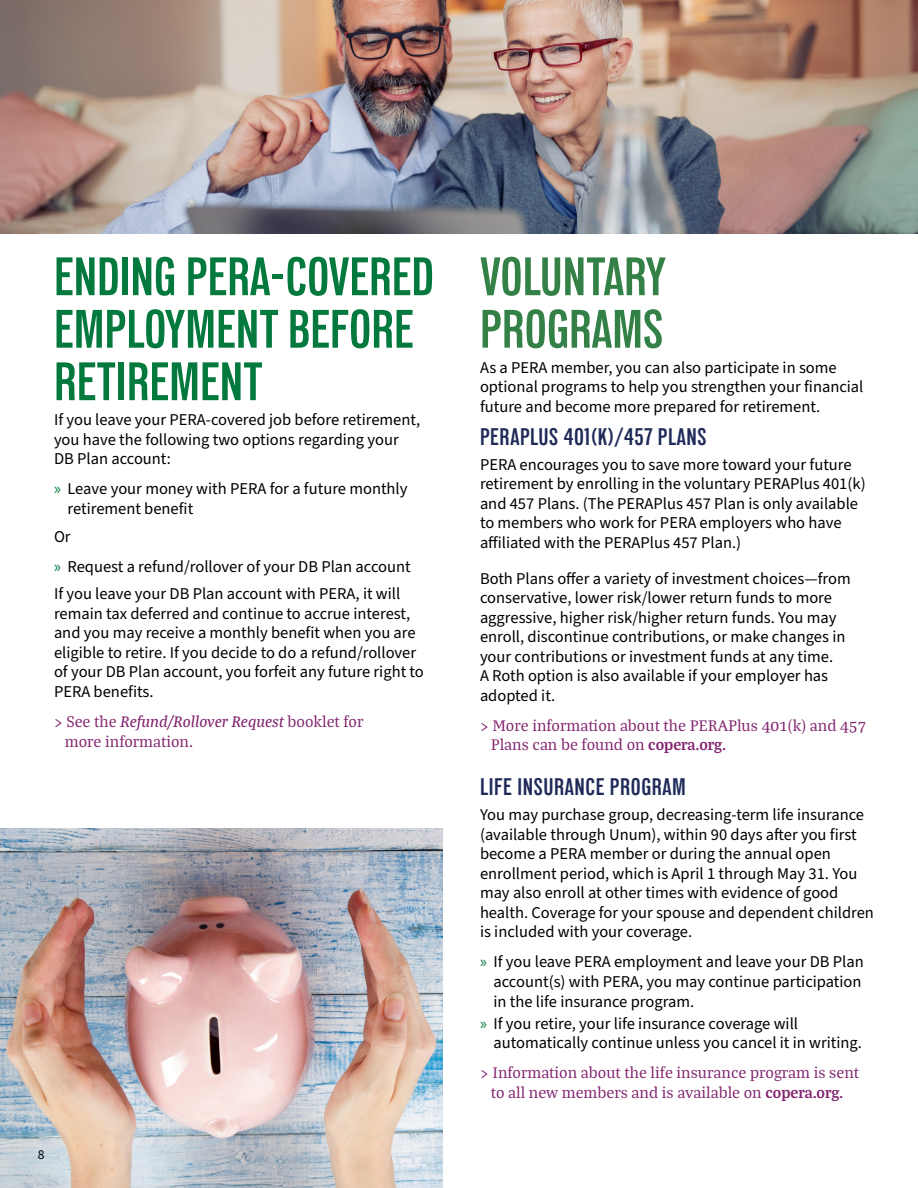
<style>
.page{position:relative;width:918px;height:1188px;background:#fff}
.page>*{position:absolute;margin:0;border:0;box-sizing:border-box;transform-origin:0 0}
.Subhead{font:600 condensed 54px/52.5px "Lorimer No 2";color:#03793e}
.Major_Header{font:600 condensed 54px/52.5px "Lorimer No 2";color:#348148}
.Minor_subhead{font:600 condensed 24px "Lorimer No 2";letter-spacing:.025em;color:#1f2a59}
.Body_Copy{font:16.5px/19.5px "Source Sans Pro";color:#000}
.Callout_copy{font:16.5px/19.5px "Bagatela";color:#82246e}
.t1{font:13.5px "Source Sans Pro";color:#000}
.s1{font-family:"Myriad Pro";color:#03793e}
.s2{font-weight:500;font-style:italic}
.s3{font-weight:700}
</style>
<div class="page">
<img style="left:0;top:828px;width:443px;height:360px">
<img style="left:0;top:0;width:918px;height:234px">
<h2 class="Subhead" style="left:54px;top:249px;width:382px">ENDING PERA-COVERED<br>EMPLOYMENT BEFORE<br>RETIREMENT</h2>
<p class="Body_Copy" style="left:54px;top:410px;width:368px">If you leave your PERA-covered job before retirement, you have the following two options regarding your<br>DB Plan account:</p>
<p class="Body_Copy" style="left:68px;top:480px;width:342px;text-indent:-14px"><span class="s1">»</span> Leave your money with PERA for a future monthly retirement benefit</p>
<p class="Body_Copy" style="left:54px;top:527px;width:18px">Or</p>
<p class="Body_Copy" style="left:54px;top:557px;width:358px"><span class="s1">»</span> Request a refund/rollover of your DB Plan account</p>
<p class="Body_Copy" style="left:54px;top:585px;width:371px">If you leave your DB Plan account with PERA, it will remain tax deferred and continue to accrue interest, and you may receive a monthly benefit when you are eligible to retire. If you decide to do a refund/rollover of your DB Plan account, you forfeit any future right to PERA benefits.</p>
<p class="Callout_copy" style="left:65px;top:711px;width:300px;text-indent:-11px">&gt; See the <span class="s2">Refund/Rollover Request</span> booklet for more information.</p>
<p class="t1" style="left:38px;top:1146px;width:8px">8</p>
<h1 class="Major_Header" style="left:480px;top:249px;width:188px">VOLUNTARY<br>PROGRAMS</h1>
<p class="Body_Copy" style="left:480px;top:358px;width:385px">As a PERA member, you can also participate in some optional programs to help you strengthen your financial future and become more prepared for retirement.</p>
<h2 class="Minor_subhead" style="left:480px;top:423px;width:228px">PERAPLUS 401(K)/457 PLANS</h2>
<p class="Body_Copy" style="left:480px;top:455px;width:387px">PERA encourages you to save more toward your future retirement by enrolling in the voluntary PERAPlus 401(k) and 457 Plans. (The PERAPlus 457 Plan is only available to members who work for PERA employers who have affiliated with the PERAPlus 457 Plan.)</p>
<p class="Body_Copy" style="left:480px;top:569px;width:372px">Both Plans offer a variety of investment choices—from conservative, lower risk/lower return funds to more aggressive, higher risk/higher return funds. You may enroll, discontinue contributions, or make changes in your contributions or investment funds at any time.<br>A Roth option is also available if your employer has adopted it.</p>
<p class="Callout_copy" style="left:491px;top:715px;width:377px;text-indent:-11px">&gt; More information about the PERAPlus 401(k) and 457<br>Plans can be found on <span class="s3">copera.org.</span></p>
<h3 class="Minor_subhead" style="left:480px;top:774px;width:208px">LIFE INSURANCE PROGRAM</h3>
<p class="Body_Copy" style="left:480px;top:805px;width:395px">You may purchase group, decreasing-term life insurance (available through Unum), within 90 days after you first become a PERA member or during the annual open enrollment period, which is April 1 through May 31. You may also enroll at other times with evidence of good health. Coverage for your spouse and dependent children is included with your coverage.</p>
<p class="Body_Copy" style="left:493px;top:953px;width:372px;text-indent:-13px"><span class="s1">»</span> If you leave PERA employment and leave your DB Plan account(s) with PERA, you may continue participation in the life insurance program.</p>
<p class="Body_Copy" style="left:493px;top:1014px;width:370px;text-indent:-13px"><span class="s1">»</span> If you retire, your life insurance coverage will automatically continue unless you cancel it in writing.</p>
<p class="Callout_copy" style="left:480px;top:1063px;width:381px;text-align:center">&gt; Information about the life insurance program is sent to all new members and is available on <span class="s3">copera.org.</span></p>
</div>
